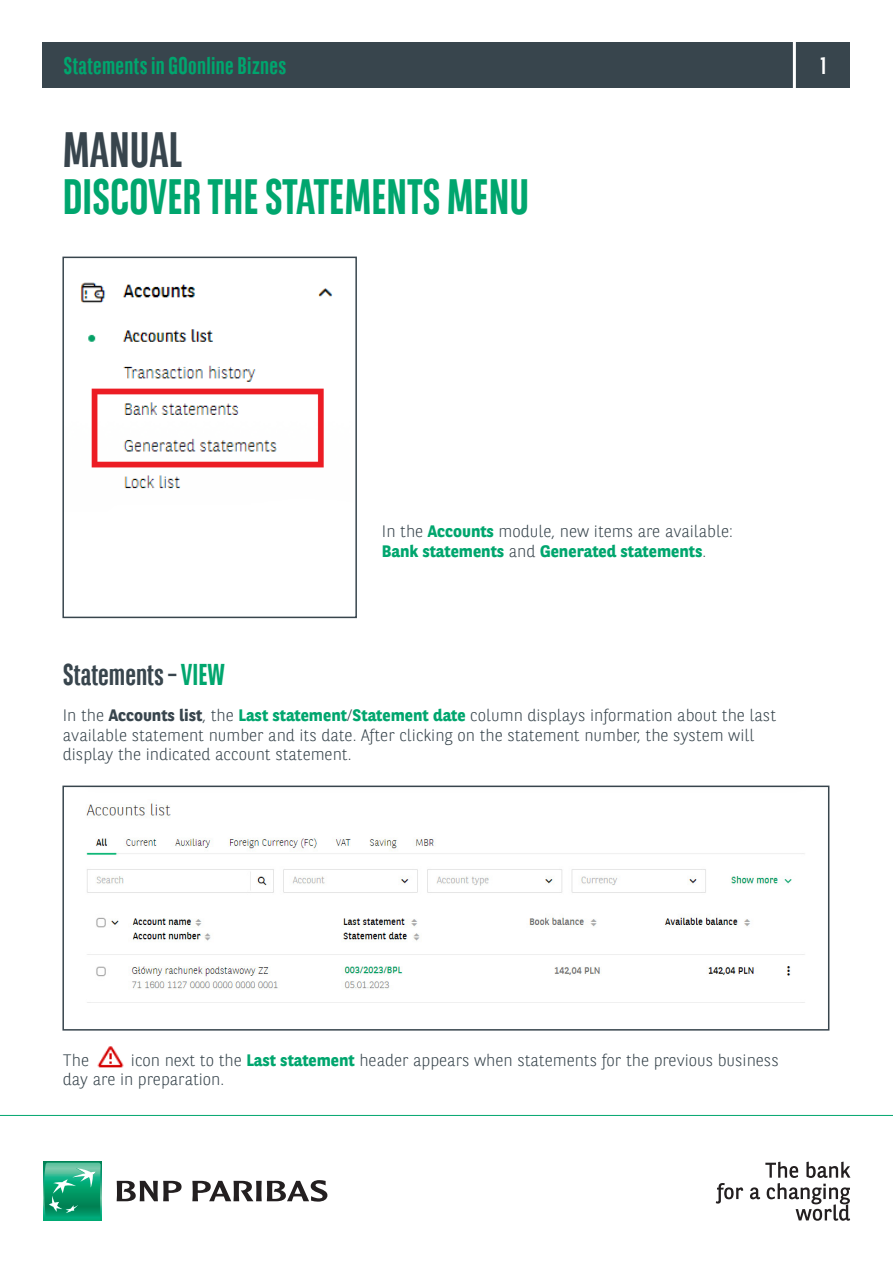
<style>
.page{position:relative;width:893px;height:1263px;background:#fff}
.page>*{position:absolute;margin:0;border:0;box-sizing:border-box;transform-origin:0 0}
.TYTUŁ_MAIN{font:700 49.5px/46.5px "BNPP Sans Condensed";color:#00a66e}
.TYTUŁY_SEKCJI{font:700 30px "BNPP Sans Condensed";color:#38454d}
.t1{font:700 24px "BNPP Sans Condensed";letter-spacing:.015em;color:#00a66e}
.t2{font:700 24px "BNPP Sans Condensed";color:#fff}
.TEXT_BASIC{font:300 16.5px/19.5px "BNPP Sans";color:#38454d}
.TEXT_BASIC-2{font:700 16.5px/19.5px "BNPP Sans";color:#00a66e}
.s1{color:#38454d}
.s2{color:#00a66e}
.s3{font-weight:300;color:#38454d}
.s4{font-weight:700}
.s5{font-weight:700;color:#00a66e}
</style>
<div class="page">
<div style="left:43px;top:43px;width:807px;height:45px;background:#38454d"></div>
<svg style="left:117px;top:1181px;width:65px;height:20px"></svg>
<svg style="left:192px;top:1180px;width:135px;height:21px"></svg>
<svg style="left:43px;top:1161px;width:59px;height:59px"></svg>
<svg style="left:44px;top:1163px;width:57px;height:55px;background:#2dab82"></svg>
<hr style="left:0;top:1115px;width:893px;height:1px;background:#00a66e">
<hr style="left:793px;top:41px;width:3px;height:48px;background:#fff">
<svg style="left:716px;top:1183px;width:27px;height:20px"></svg>
<svg style="left:750px;top:1161px;width:100px;height:60px"></svg>
<img style="left:94px;top:1030px;width:32px;height:38px">
<img style="left:80px;top:282px;width:253px;height:207px">
<div style="left:62px;top:257px;width:295px;height:361px;border:2px solid #38454d"></div>
<img style="left:86px;top:803px;width:719px;height:187px">
<div style="left:62px;top:785px;width:767px;height:245px;border:2px solid #38454d"></div>
<h3 class="t1" style="left:64px;top:52px;width:224px">Statements in GOonline Biznes</h3>
<h3 class="t2" style="left:820px;top:52px;width:7px">1</h3>
<p class="TYTUŁ_MAIN" style="left:63px;top:127px;width:468px"><span class="s1">MANUAL<br></span>DISCOVER THE STATEMENTS MENU</p>
<p class="TYTUŁY_SEKCJI" style="left:63px;top:657px;width:164px">Statements – <span class="s2">VIEW</span></p>
<p class="TEXT_BASIC-2" style="left:382px;top:521px;width:352px"><span class="s3">In the</span> Accounts <span class="s3">module, new items are available:<br></span>Bank statements <span class="s3">and</span> Generated statements<span class="s3">.</span></p>
<p class="TEXT_BASIC" style="left:63px;top:705px;width:715px">In the <span class="s4">Accounts list</span>, the <span class="s5">Last statement</span>/<span class="s5">Statement date</span> column displays information about the last available statement number and its date. After clicking on the statement number, the system will display the indicated account statement.</p>
<p class="TEXT_BASIC" style="left:63px;top:1049px;width:28px">The</p>
<p class="TEXT_BASIC" style="left:63px;top:1049px;width:717px;text-indent:68px">icon next to the <span class="s5">Last statement</span> header appears when statements for the previous business day are in preparation.</p>
</div>
